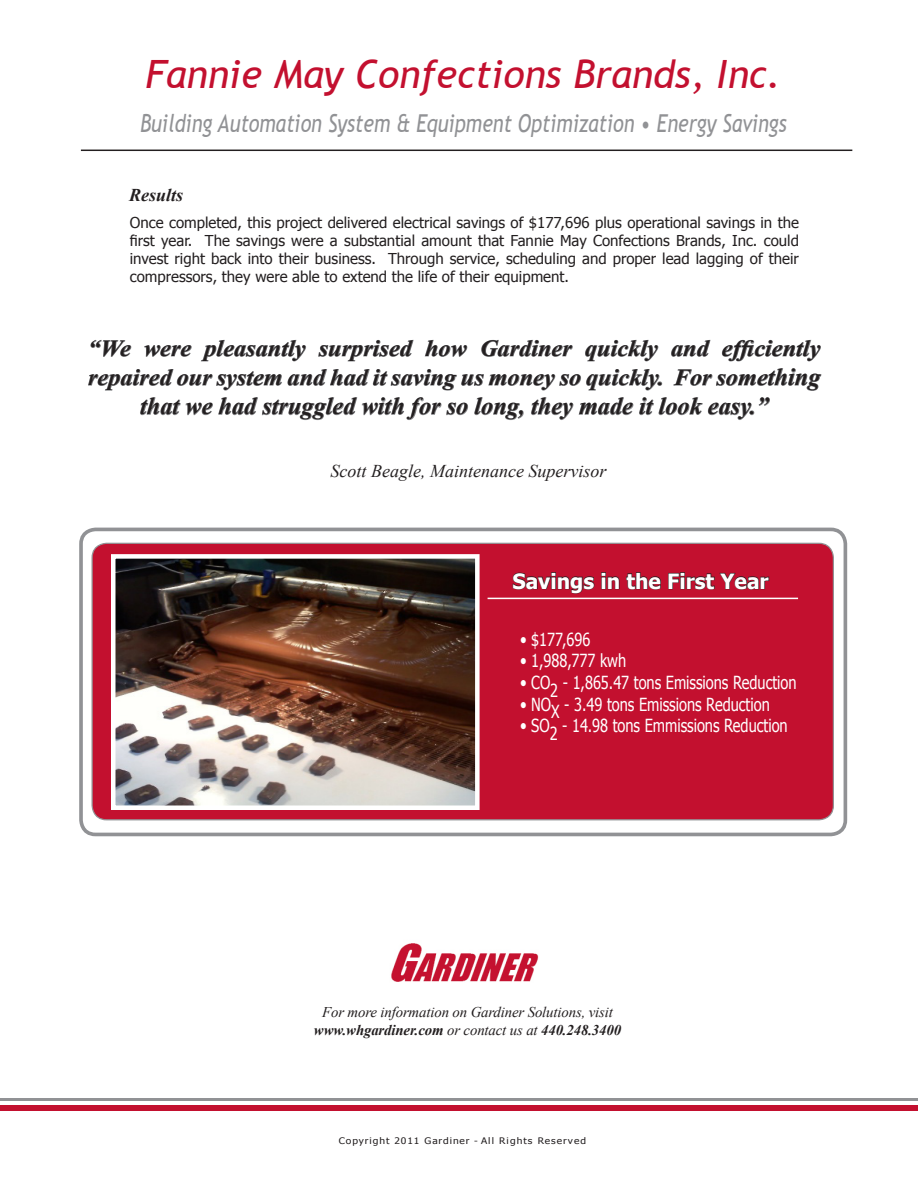
<style>
.page{position:relative;width:918px;height:1188px;background:#fff}
.page>*{position:absolute;margin:0;border:0;box-sizing:border-box;transform-origin:0 0}
.t1{font:italic 39px "Trebuchet MS";color:#c3102f}
.t2{font:italic 24.75px "Trebuchet MS";color:#919295;scale:.8 1}
.t3{font:italic 700 24.3px "Times New Roman";color:#231f20}
.t4{font:italic 700 23.1px/29.1px "Times New Roman";color:#231f20;scale:1.05 1}
.t5{font:700 21px "Tahoma";color:#fff}
.t6{font:18px "Tahoma";color:#fff;scale:.81 1}
.t7{font:italic 18px "Times New Roman";color:#231f20}
.t8{font:italic 700 18px "Times New Roman";color:#231f20}
.t9{font:15px/18px "Tahoma";color:#231f20;text-align:justify}
.t10{font:italic 14.85px "Times New Roman";letter-spacing:-.01em;color:#231f20}
.t11{font:italic 700 14.85px "Times New Roman";letter-spacing:-.01em;color:#231f20}
.t12{font:9px "Tahoma";letter-spacing:.09em;color:#231f20;scale:1.14 1}
.s1{font-size:24.3px}
.s2{font-weight:400}
</style>
<div class="page">
<div style="left:79px;top:528px;width:768px;height:308px;border:4px solid #919295;border-radius:15px"></div>
<div style="left:92px;top:543px;width:741px;height:277px;background:#c3102f;border-radius:15px"></div>
<svg style="left:512px;top:572px;width:83px;height:22px"></svg>
<svg style="left:602px;top:573px;width:18px;height:16px"></svg>
<svg style="left:626px;top:572px;width:35px;height:18px"></svg>
<svg style="left:668px;top:573px;width:101px;height:17px"></svg>
<hr style="left:488px;top:598px;width:310px;height:1px;background:#fff">
<hr style="left:81px;top:150px;width:771px;height:1px;background:#231f20">
<img style="left:391px;top:943px;width:148px;height:39px">
<hr style="left:0;top:1098px;width:918px;height:3px;background:#919295">
<div style="left:0;top:1105px;width:918px;height:6px;background:#c3102f"></div>
<svg style="left:90px;top:340px;width:42px;height:17px"></svg>
<svg style="left:144px;top:345px;width:48px;height:12px"></svg>
<svg style="left:201px;top:340px;width:105px;height:22px"></svg>
<svg style="left:318px;top:340px;width:96px;height:22px"></svg>
<svg style="left:425px;top:340px;width:43px;height:17px"></svg>
<svg style="left:481px;top:340px;width:92px;height:17px"></svg>
<svg style="left:585px;top:340px;width:74px;height:22px"></svg>
<svg style="left:671px;top:340px;width:40px;height:17px"></svg>
<svg style="left:722px;top:340px;width:99px;height:22px"></svg>
<svg style="left:88px;top:369px;width:574px;height:22px"></svg>
<svg style="left:673px;top:368px;width:149px;height:23px"></svg>
<svg style="left:140px;top:397px;width:328px;height:23px"></svg>
<svg style="left:474px;top:397px;width:50px;height:23px"></svg>
<svg style="left:531px;top:397px;width:239px;height:23px"></svg>
<img style="left:116px;top:559px;width:359px;height:246px">
<div style="left:111px;top:554px;width:369px;height:256px;border:4px solid #fff"></div>
<p class="t1" style="left:146px;top:51px;width:637px">Fannie May Confections Brands, Inc.</p>
<p class="t2" style="left:140px;top:108px;width:810px">Building Automation System &amp; Equipment Optimization • Energy Savings</p>
<p class="t8" style="left:129px;top:182px;width:56px">Results</p>
<p class="t9" style="left:130px;top:213px;width:671px">Once completed, this project delivered electrical savings of $177,696 plus operational savings in the first year. The savings were a substantial amount that Fannie May Confections Brands, Inc. could invest right back into their business. Through service, scheduling and proper lead lagging of their compressors, they were able to extend the life of their equipment.</p>
<p class="t4" style="left:88px;top:333px;width:699px">“We were pleasantly surprised how Gardiner quickly and efficiently repaired our system and had it saving us money so quickly. For some<span class="s1">thing</span></p>
<p class="t3" style="left:140px;top:389px;width:630px">that we had struggled with for so long, they made it look easy.”</p>
<p class="t7" style="left:331px;top:459px;width:277px">Scott Beagle, Maintenance Supervisor</p>
<p class="t5" style="left:512px;top:566px;width:258px">Savings in the First Year</p>
<p class="t6" style="left:520px;top:627px;width:88px">• $177,696</p>
<p class="t6" style="left:520px;top:649px;width:133px">• 1,988,777 kwh</p>
<p class="t6" style="left:520px;top:670px;width:343px">• CO2 - 1,865.47 tons Emissions Reduction</p>
<p class="t6" style="left:520px;top:692px;width:310px">• NOX - 3.49 tons Emissions Reduction</p>
<p class="t6" style="left:520px;top:714px;width:332px">• SO2 - 14.98 tons Emmissions Reduction</p>
<p class="t10" style="left:322px;top:1002px;width:292px">For more information on Gardiner Solutions, visit</p>
<p class="t11" style="left:314px;top:1019px;width:309px">www.whgardiner.com <span class="s2">or contact us at</span> 440.248.3400</p>
<p class="t12" style="left:339px;top:1134px;width:218px">Copyright 2011 Gardiner - All Rights Reserved</p>
</div>
